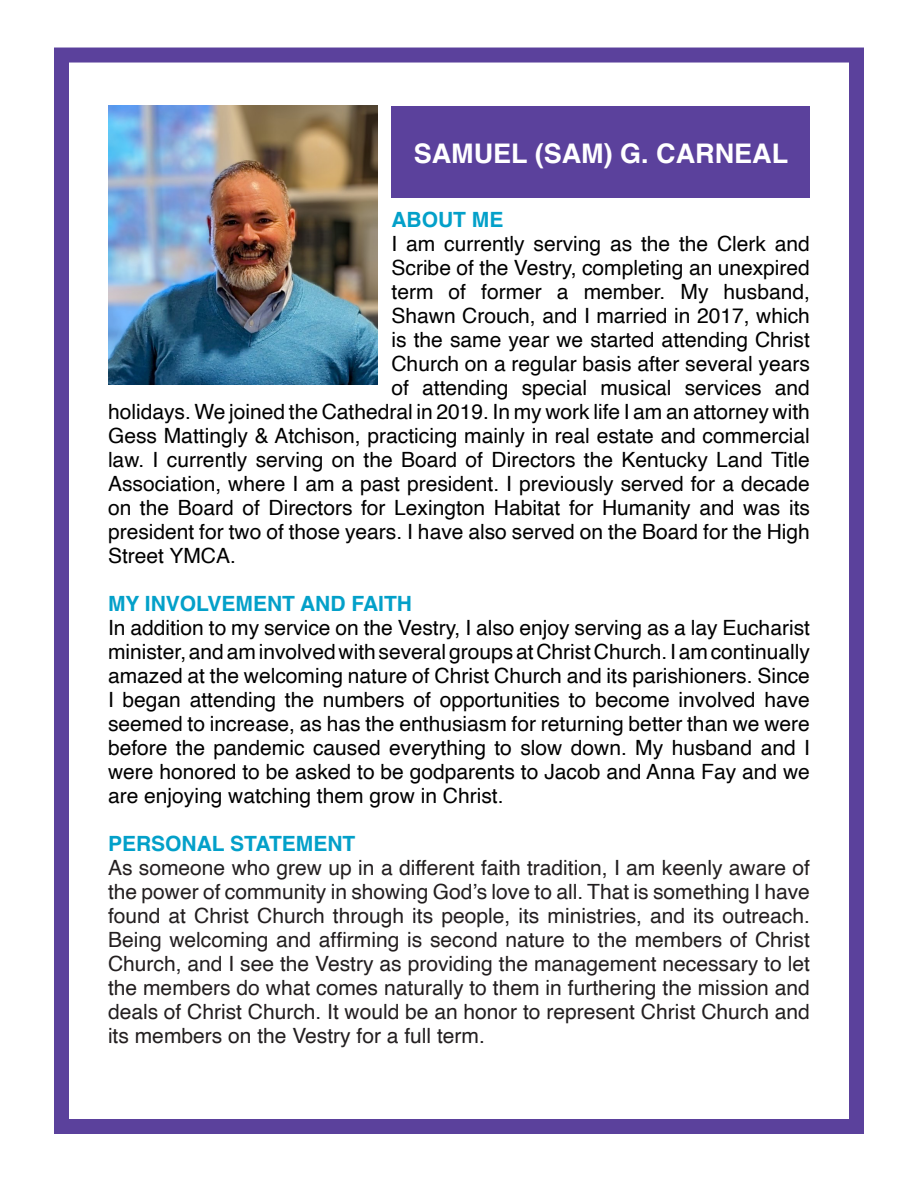
<style>
.page{position:relative;width:918px;height:1188px;background:#fff}
.page>*{position:absolute;margin:0;border:0;box-sizing:border-box;transform-origin:0 0}
.t1{font:700 27px "Helvetica";color:#fff}
.t2{font:21px/24px "Helvetica";color:#000;text-align:justify}
.t3{font:21px/24px "Helvetica";color:#231f20;text-align:justify}
.t4{font:700 21px "Helvetica";color:#03a0c9}
</style>
<div class="page">
<div style="left:54px;top:48px;width:810px;height:1086px;border:15px solid #5b419c"></div>
<div style="left:392px;top:106px;width:418px;height:91px;background:#5b419c"></div>
<img style="left:108px;top:106px;width:270px;height:278px">
<p class="t1" style="left:414px;top:137px;width:376px">SAMUEL (SAM) G. CARNEAL</p>
<p class="t4" style="left:392px;top:207px;width:113px">ABOUT ME</p>
<p class="t2" style="left:392px;top:233px;width:420px">I am currently serving as the the Clerk and</p>
<p class="t2" style="left:392px;top:257px;width:420px">Scribe of the Vestry, completing an unexpired</p>
<p class="t2" style="left:392px;top:281px;width:420px">term of former a member. My husband,</p>
<p class="t2" style="left:392px;top:305px;width:420px">Shawn Crouch, and I married in 2017, which</p>
<p class="t2" style="left:392px;top:329px;width:420px">is the same year we started attending Christ</p>
<p class="t2" style="left:392px;top:353px;width:420px">Church on a regular basis after several years</p>
<p class="t2" style="left:392px;top:377px;width:420px">of attending special musical services and</p>
<p class="t2" style="left:108px;top:401px;width:703px">holidays. We joined the Cathedral in 2019. In my work life I am an attorney with</p>
<p class="t2" style="left:108px;top:425px;width:703px">Gess Mattingly &amp; Atchison, practicing mainly in real estate and commercial</p>
<p class="t2" style="left:108px;top:449px;width:703px">law. I currently serving on the Board of Directors the Kentucky Land Title</p>
<p class="t2" style="left:108px;top:473px;width:703px">Association, where I am a past president. I previously served for a decade</p>
<p class="t2" style="left:108px;top:497px;width:704px">on the Board of Directors for Lexington Habitat for Humanity and was its</p>
<p class="t2" style="left:108px;top:521px;width:703px">president for two of those years. I have also served on the Board for the High</p>
<p class="t2" style="left:108px;top:545px;width:129px">Street YMCA.</p>
<p class="t4" style="left:108px;top:591px;width:306px">MY INVOLVEMENT AND FAITH</p>
<p class="t2" style="left:108px;top:617px;width:704px">In addition to my service on the Vestry, I also enjoy serving as a lay Eucharist minister, and am involved with several groups at Christ Church. I am continually amazed at the welcoming nature of Christ Church and its parishioners. Since I began attending the numbers of opportunities to become involved have seemed to increase, as has the enthusiasm for returning better than we were before the pandemic caused everything to slow down. My husband and I were honored to be asked to be godparents to Jacob and Anna Fay and we are enjoying watching them grow in Christ.</p>
<p class="t4" style="left:108px;top:831px;width:249px">PERSONAL STATEMENT</p>
<p class="t3" style="left:108px;top:857px;width:704px">As someone who grew up in a different faith tradition, I am keenly aware of the power of community in showing God’s love to all. That is something I have found at Christ Church through its people, its ministries, and its outreach.<br>Being welcoming and affirming is second nature to the members of Christ Church, and I see the Vestry as providing the management necessary to let the members do what comes naturally to them in furthering the mission and deals of Christ Church. It would be an honor to represent Christ Church and its members on the Vestry for a full term.</p>
</div>
